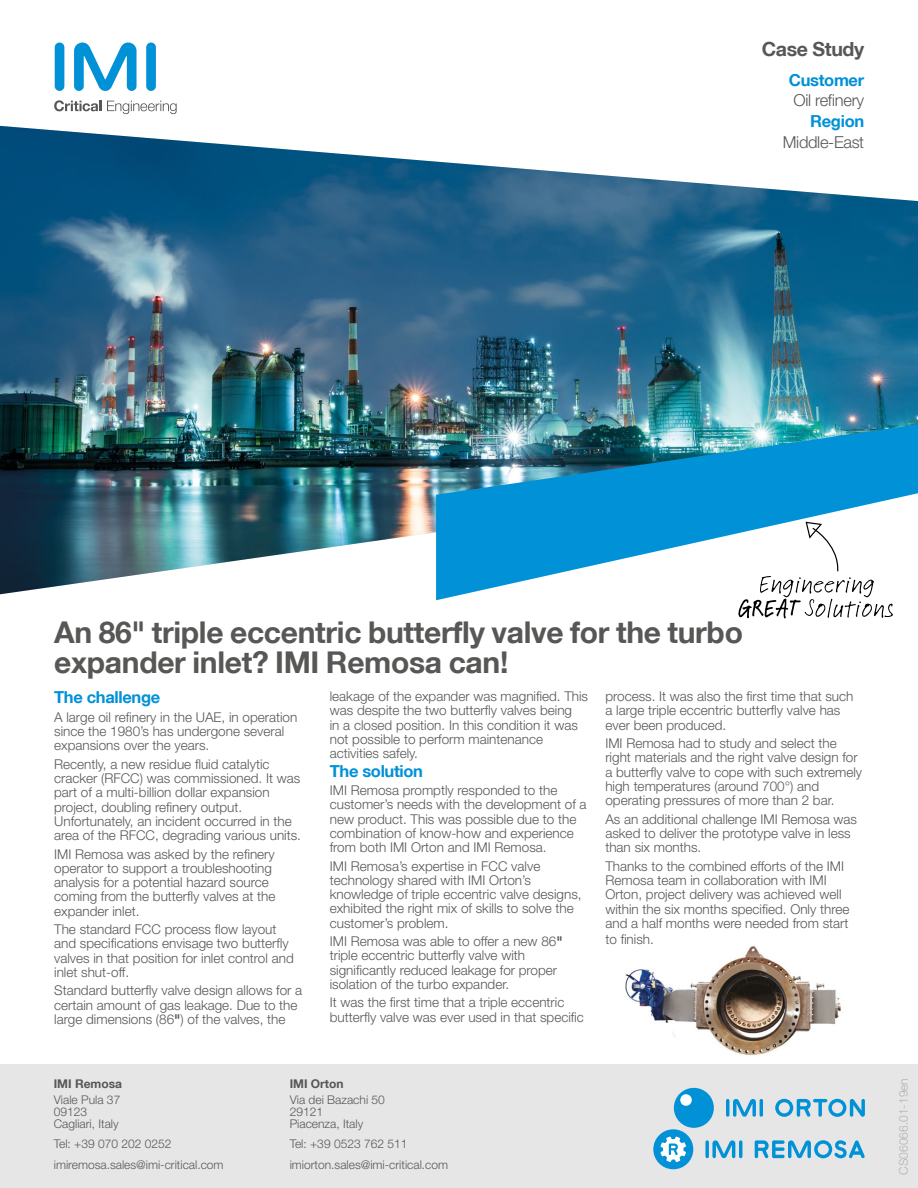
<style>
.page{position:relative;width:918px;height:1188px;background:#fff}
.page>*{position:absolute;margin:0;border:0;box-sizing:border-box;transform-origin:0 0}
.t1{font:700 30px/30px "Helvetica Neue LT";letter-spacing:-.01em;color:#575756}
.t2{font:700 19.5px "Helvetica Neue LT";letter-spacing:-.02em;color:#575756}
.t3{font:700 16.5px "Helvetica Neue LT";letter-spacing:-.02em;color:#0091d7}
.t4{font:300 16.5px "Helvetica Neue LT Std";letter-spacing:-.02em;color:#575756}
.t5{font:300 13.5px/14.2px "Helvetica Neue LT Std";color:#575756}
.t6{font:300 12px/12px "Helvetica Neue LT Std";color:#575756}
.t7{font:700 12px "Helvetica Neue LT";color:#575756}
.t8{font:300 12px "Helvetica Neue LT Std";color:#b3b2b2}
.s1{font-family:"Helvetica Neue LT";font-weight:700}
</style>
<div class="page">
<img style="left:625px;top:946px;width:216px;height:110px">
<div style="left:0;top:1064px;width:918px;height:124px;background:#e6e6e6"></div>
<img style="left:0;top:126px;width:918px;height:468px">
<svg style="left:54px;top:100px;width:47px;height:11px"></svg>
<svg style="left:107px;top:101px;width:70px;height:13px"></svg>
<div style="left:55px;top:43px;width:9px;height:48px;background:#0091d7;border-radius:5px"></div>
<div style="left:146px;top:43px;width:10px;height:48px;background:#0091d7;border-radius:5px"></div>
<svg style="left:74px;top:43px;width:63px;height:48px"></svg>
<img style="left:436px;top:424px;width:482px;height:176px">
<svg style="left:738px;top:522px;width:155px;height:97px"></svg>
<div style="left:653px;top:1129px;width:40px;height:40px;background:#0091d7;border-radius:50%"></div>
<svg style="left:705px;top:1140px;width:4px;height:18px"></svg>
<hr style="left:739px;top:1140px;width:3px;height:18px;background:#0091d7;border-radius:2px">
<svg style="left:712px;top:1140px;width:23px;height:18px"></svg>
<svg style="left:755px;top:1140px;width:110px;height:18px"></svg>
<svg style="left:660px;top:1137px;width:26px;height:25px"></svg>
<div style="left:674px;top:1088px;width:40px;height:40px;background:#0091d7;border-radius:50%"></div>
<hr style="left:726px;top:1099px;width:3px;height:18px;background:#0091d7;border-radius:2px">
<hr style="left:760px;top:1099px;width:3px;height:18px;background:#0091d7;border-radius:2px">
<svg style="left:733px;top:1099px;width:23px;height:18px"></svg>
<div style="left:680px;top:1094px;width:12px;height:12px;background:#fff;border-radius:50%"></div>
<svg style="left:775px;top:1099px;width:90px;height:18px"></svg>
<h2 class="t2" style="left:762px;top:37px;width:104px">Case Study</h2>
<p class="t3" style="left:789px;top:70px;width:77px">Customer</p>
<p class="t4" style="left:794px;top:90px;width:72px">Oil refinery</p>
<p class="t3" style="left:810px;top:111px;width:55px">Region</p>
<p class="t4" style="left:783px;top:132px;width:83px">Middle-East</p>
<h1 class="t1" style="left:54px;top:617px;width:690px">An 86" triple eccentric butterfly valve for the turbo expander inlet? IMI Remosa can!</h1>
<p class="t3" style="left:54px;top:687px;width:108px">The challenge</p>
<p class="t5" style="left:54px;top:710px;width:245px">A large oil refinery in the UAE, in operation since the 1980’s has undergone several expansions over the years.</p>
<p class="t5" style="left:54px;top:757px;width:248px">Recently, a new residue fluid catalytic cracker (RFCC) was commissioned. It was part of a multi-billion dollar expansion project, doubling refinery output.<br>Unfortunately, an incident occurred in the area of the RFCC, degrading various units.</p>
<p class="t5" style="left:54px;top:846px;width:223px">IMI Remosa was asked by the refinery operator to support a troubleshooting analysis for a potential hazard source coming from the butterfly valves at the expander inlet.</p>
<p class="t5" style="left:54px;top:922px;width:241px">The standard FCC process flow layout and specifications envisage two butterfly valves in that position for inlet control and inlet shut-off.</p>
<p class="t5" style="left:54px;top:983px;width:250px">Standard butterfly valve design allows for a certain amount of gas leakage. Due to the large dimensions (86<span class="s1">"</span>) of the valves, the</p>
<p class="t5" style="left:330px;top:689px;width:260px">leakage of the expander was magnified. This was despite the two butterfly valves being<br>in a closed position. In this condition it was not possible to perform maintenance activities safely.</p>
<p class="t3" style="left:330px;top:761px;width:95px">The solution</p>
<p class="t5" style="left:330px;top:783px;width:258px">IMI Remosa promptly responded to the customer’s needs with the development of a new product. This was possible due to the combination of know-how and experience from both IMI Orton and IMI Remosa.</p>
<p class="t5" style="left:330px;top:858px;width:253px">IMI Remosa’s expertise in FCC valve technology shared with IMI Orton’s knowledge of triple eccentric valve designs, exhibited the right mix of skills to solve the customer’s problem.</p>
<p class="t5" style="left:330px;top:934px;width:234px">IMI Remosa was able to offer a new 86<span class="s1">" </span>triple eccentric butterfly valve with significantly reduced leakage for proper isolation of the turbo expander.</p>
<p class="t5" style="left:330px;top:995px;width:256px">It was the first time that a triple eccentric butterfly valve was ever used in that specific</p>
<p class="t5" style="left:605px;top:689px;width:250px">process. It was also the first time that such a large triple eccentric butterfly valve has ever been produced.</p>
<p class="t5" style="left:605px;top:736px;width:258px">IMI Remosa had to study and select the right materials and the right valve design for a butterfly valve to cope with such extremely high temperatures (around 700°) and operating pressures of more than 2 bar.</p>
<p class="t5" style="left:605px;top:812px;width:253px">As an additional challenge IMI Remosa was asked to deliver the prototype valve in less than six months.</p>
<p class="t5" style="left:605px;top:859px;width:246px">Thanks to the combined efforts of the IMI Remosa team in collaboration with IMI Orton, project delivery was achieved well within the six months specified. Only three and a half months were needed from start</p>
<p class="t5" style="left:605px;top:931px;width:50px">to finish.</p>
<p class="t7" style="left:54px;top:1076px;width:70px">IMI Remosa</p>
<p class="t6" style="left:54px;top:1093px;width:68px">Viale Pula 37<br>09123<br>Cagliari, Italy</p>
<p class="t6" style="left:54px;top:1134px;width:171px;line-height:20.5px">Tel: +39 070 202 0252 imiremosa.sales@imi-critical.com</p>
<p class="t7" style="left:290px;top:1076px;width:55px">IMI Orton</p>
<p class="t6" style="left:290px;top:1093px;width:97px">Via dei Bazachi 50<br>29121<br>Piacenza, Italy</p>
<p class="t6" style="left:290px;top:1134px;width:160px;line-height:20.5px">Tel: +39 0523 762 511 imiorton.sales@imi-critical.com</p>
<p class="t8" style="left:896px;top:1175px;width:98px;rotate:-90deg">CS06066.01-19en</p>
</div>
